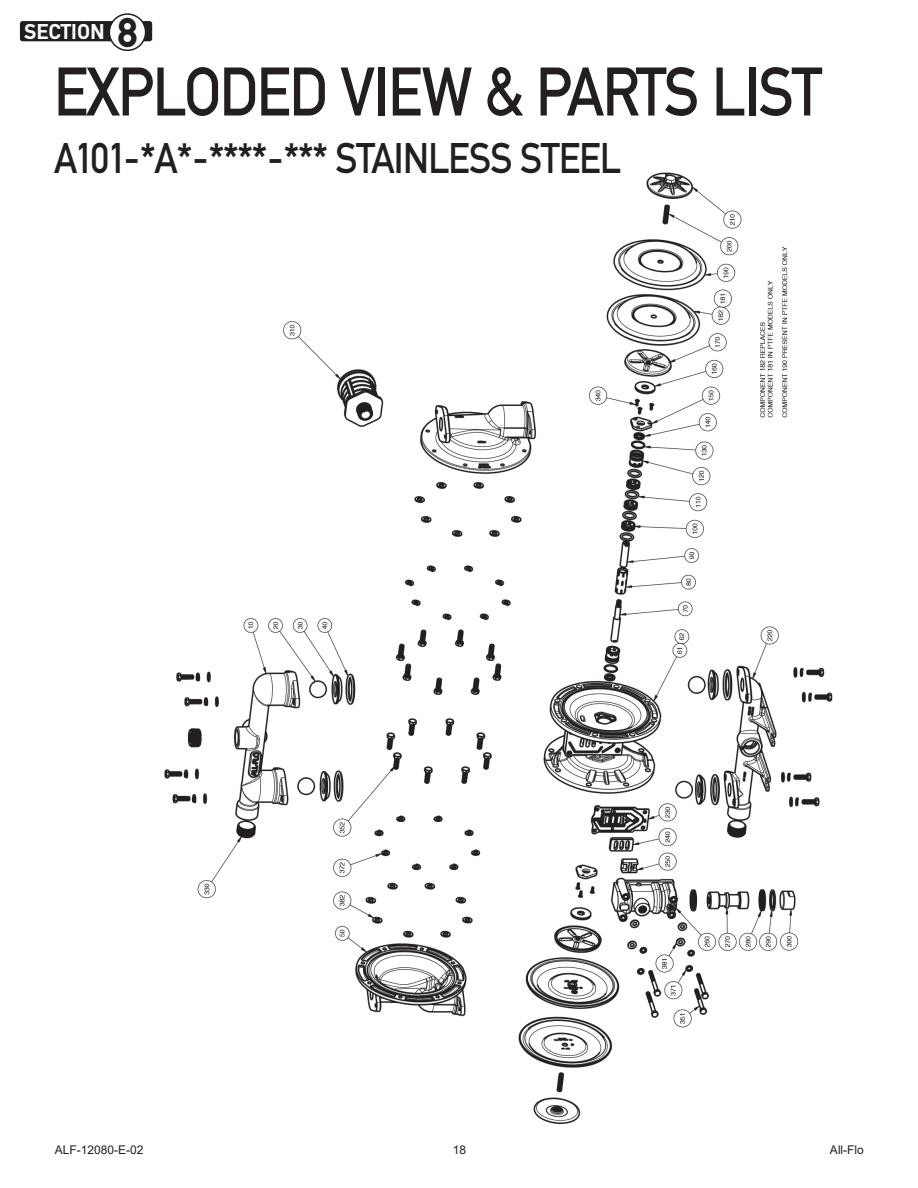
<style>
.page{position:relative;width:918px;height:1188px;background:#fff}
.page>*{position:absolute;margin:0;border:0;box-sizing:border-box;transform-origin:0 0}
.Page_Headline{font:72px "DIN Mittel EF";letter-spacing:-.02em;color:#231f20;scale:.9 1}
.Sub-Headline{font:45px "DIN Mittel EF";letter-spacing:-.02em;color:#231f20;scale:.9 1}
.Body_Text{font:700 43.5px "DIN Mittel EF";color:#231f20}
.Body_Text-2{font:700 22.5px "DIN Mittel EF";color:#fff}
.t1{font:12px "Arial";color:#231f20}
</style>
<div class="page">
<img style="left:164px;top:172px;width:669px;height:953px">
<div style="left:145px;top:153px;width:34px;height:103px;background:#fff"></div>
<div style="left:20px;top:21px;width:132px;height:20px;background:#231f20;border-radius:3px"></div>
<div style="left:109px;top:14px;width:37px;height:36px;background:#fff;border-radius:50%"></div>
<div style="left:109px;top:13px;width:37px;height:38px;border:2px solid #231f20;border-radius:50%"></div>
<p class="Body_Text-2" style="left:24px;top:18px;width:82px">SECTION</p>
<p class="Body_Text" style="left:118px;top:7px;width:22px">8</p>
<p class="Page_Headline" style="left:54px;top:50px;width:855px">EXPLODED VIEW &amp; PARTS LIST</p>
<p class="Sub-Headline" style="left:54px;top:132px;width:631px">A101-*A*-****-*** STAINLESS STEEL</p>
<p class="t1" style="left:55px;top:1142px;width:90px">ALF-12080-E-02</p>
<p class="t1" style="left:453px;top:1142px;width:15px">18</p>
<p class="t1" style="left:830px;top:1142px;width:35px">All-Flo</p>
</div>
